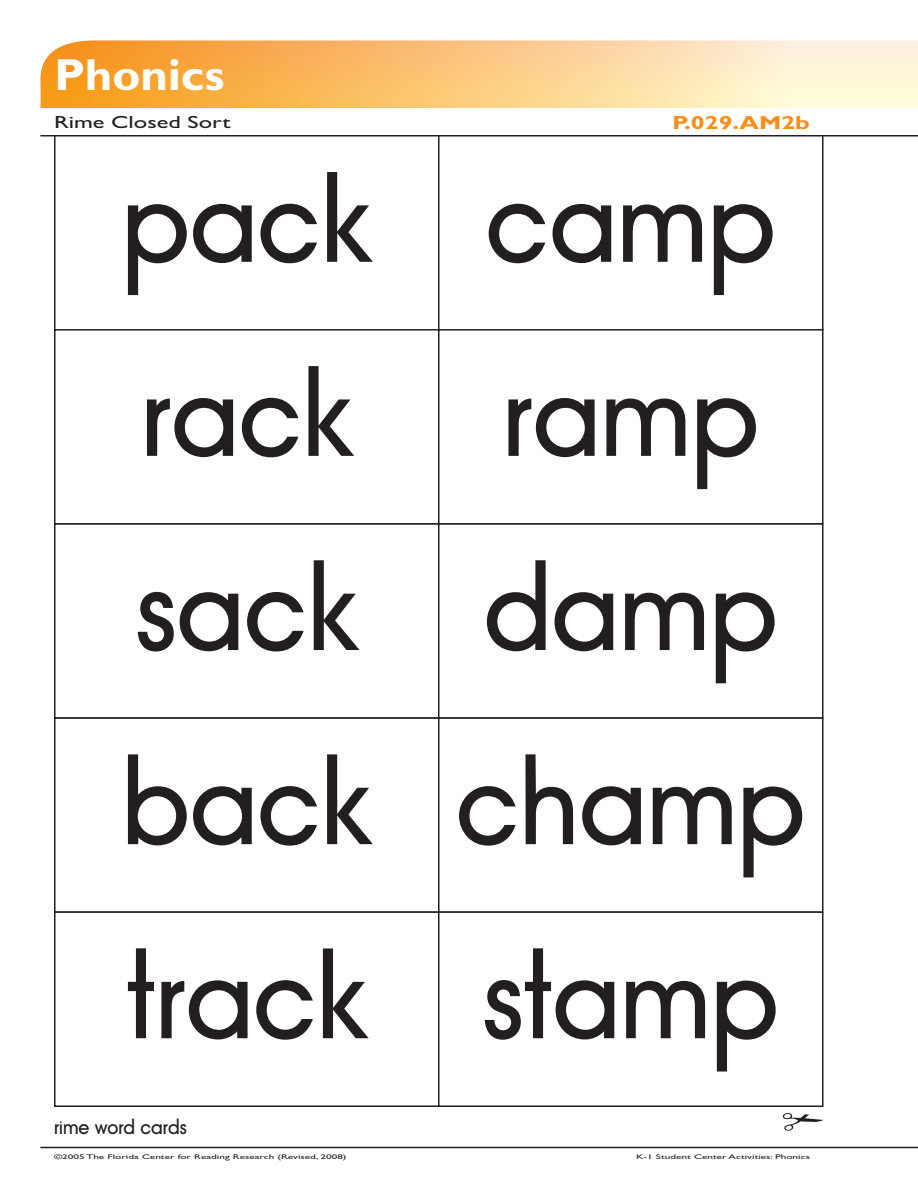
<style>
.page{position:relative;width:918px;height:1188px;background:#fff}
.page>*{position:absolute;margin:0;border:0;box-sizing:border-box;transform-origin:0 0}
.t1{font:105px/194.1px "Avant Garde Medium Modified";color:#231f20}
.t2{font:700 45px "Gill Sans MT Modified";color:#fff;scale:1.05 1}
.t3{font:700 18.9px "Gill Sans MT Modified";color:#f68f1e;scale:1.33 1}
.t4{font:18px "Avant Garde Medium Modified";color:#231f20}
.t5{font:17.55px "Gill Sans MT Modified";color:#231f20;scale:1.39 1}
.t6{font:6.75px "Gill Sans MT Modified";color:#231f20;scale:1.67 1}
</style>
<div class="page">
<svg style="left:40px;top:40px;width:878px;height:68px;background:#fbcb84"></svg>
<hr style="left:40px;top:1147px;width:878px;height:1px;background:#231f20">
<hr style="left:40px;top:135px;width:878px;height:1px;background:#231f20">
<svg style="left:783px;top:1113px;width:40px;height:18px"></svg>
<div style="left:54px;top:135px;width:386px;height:196px;border:2px solid #231f20"></div>
<div style="left:54px;top:329px;width:386px;height:196px;border:2px solid #231f20"></div>
<div style="left:54px;top:523px;width:386px;height:196px;border:2px solid #231f20"></div>
<div style="left:54px;top:717px;width:386px;height:196px;border:2px solid #231f20"></div>
<div style="left:54px;top:911px;width:386px;height:196px;border:2px solid #231f20"></div>
<div style="left:438px;top:135px;width:386px;height:196px;border:2px solid #231f20"></div>
<div style="left:438px;top:329px;width:386px;height:196px;border:2px solid #231f20"></div>
<div style="left:438px;top:523px;width:386px;height:196px;border:2px solid #231f20"></div>
<div style="left:438px;top:717px;width:386px;height:196px;border:2px solid #231f20"></div>
<div style="left:438px;top:911px;width:386px;height:196px;border:2px solid #231f20"></div>
<h2 class="t2" style="left:54px;top:48px;width:164px">Phonics</h2>
<h3 class="t5" style="left:54px;top:112px;width:128px">Rime Closed Sort</h3>
<h3 class="t3" style="left:672px;top:111px;width:105px">P.029.AM2b</h3>
<h1 class="t1" style="left:122px;top:131px;width:250px">pack rack sack back track</h1>
<h3 class="t4" style="left:54px;top:1117px;width:134px">rime word cards</h3>
<h1 class="t1" style="left:456px;top:131px;width:351px;text-align:center">camp ramp damp champ stamp</h1>
<p class="t6" style="left:54px;top:1153px;width:177px">©2005 The Florida Center for Reading Research (Revised, 2008)</p>
<p class="t6" style="left:636px;top:1153px;width:106px">K-1 Student Center Activities: Phonics</p>
</div>
